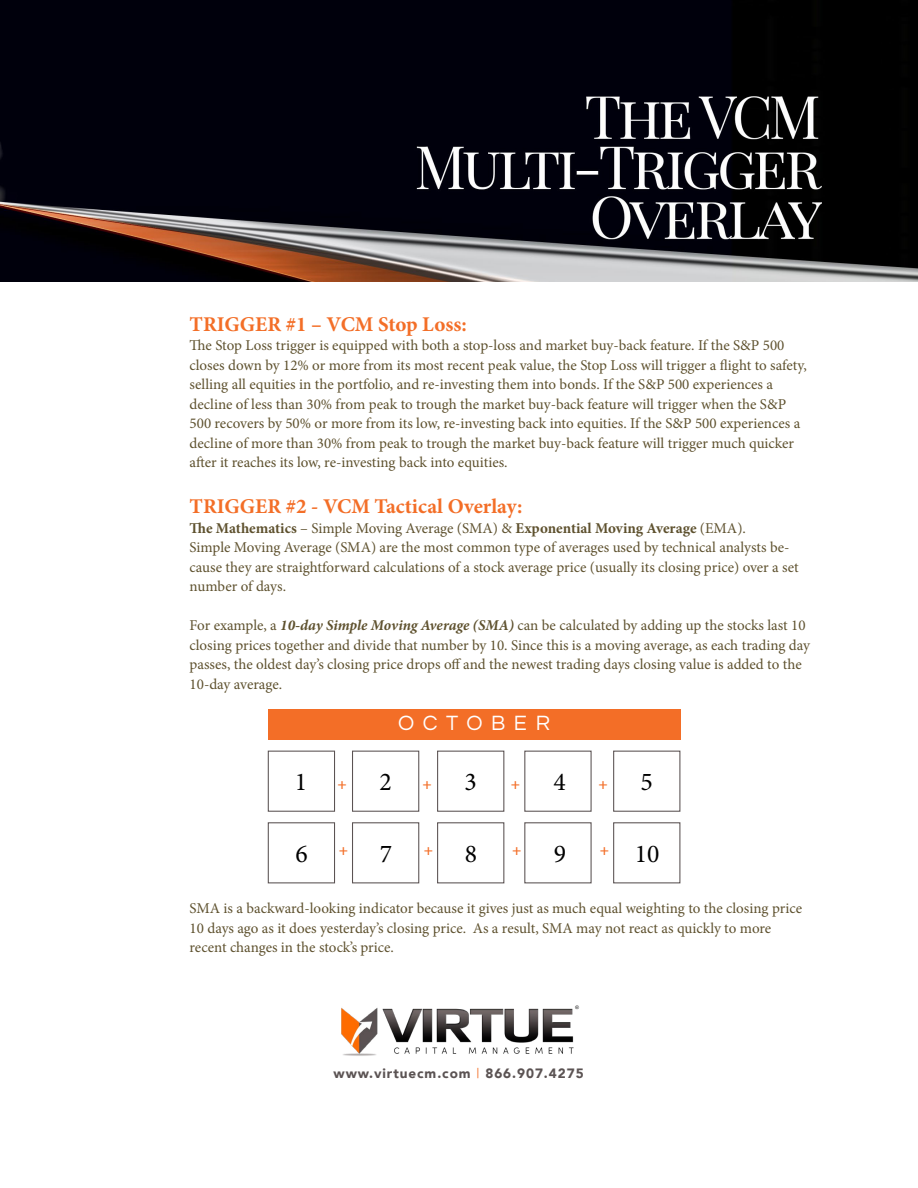
<style>
.page{position:relative;width:918px;height:1188px;background:#fff}
.page>*{position:absolute;margin:0;border:0;box-sizing:border-box;transform-origin:0 0}
.t1{font:25.65px "Minion Pro";color:#000}
.t2{font:21.6px "Questrial";letter-spacing:.4em;color:#fff}
.t3{font:700 21px "Minion Pro";color:#f36e27}
.t4{font:700 16.2px "Minion Pro";color:#f36e27}
.t5{font:15px/19.5px "Minion Pro";color:#5e512e}
.t6{font:900 13.5px "Avenir";letter-spacing:.07em;color:#5b5353}
.s1{font-weight:700}
.s2{font-weight:700;font-style:italic}
.s3{font-weight:400;color:#f36e27}
</style>
<div class="page">
<img style="left:341px;top:1005px;width:239px;height:51px">
<img style="left:0;top:0;width:918px;height:282px">
<div style="left:268px;top:710px;width:412px;height:30px;background:#f36e27"></div>
<div style="left:268px;top:751px;width:67px;height:61px;border:1px solid #5b5353"></div>
<div style="left:352px;top:751px;width:67px;height:61px;border:1px solid #5b5353"></div>
<div style="left:437px;top:751px;width:67px;height:61px;border:1px solid #5b5353"></div>
<div style="left:524px;top:751px;width:68px;height:61px;border:1px solid #5b5353"></div>
<div style="left:613px;top:751px;width:67px;height:61px;border:1px solid #5b5353"></div>
<div style="left:268px;top:822px;width:67px;height:61px;border:1px solid #5b5353"></div>
<div style="left:352px;top:822px;width:67px;height:61px;border:1px solid #5b5353"></div>
<div style="left:437px;top:822px;width:67px;height:61px;border:1px solid #5b5353"></div>
<div style="left:524px;top:822px;width:68px;height:61px;border:1px solid #5b5353"></div>
<div style="left:613px;top:822px;width:67px;height:61px;border:1px solid #5b5353"></div>
<h3 class="t3" style="left:190px;top:309px;width:279px">TRIGGER #1 – VCM Stop Loss:</h3>
<p class="t5" style="left:190px;top:336px;width:619px">The Stop Loss trigger is equipped with both a stop-loss and market buy-back feature. If the S&amp;P 500 closes down by 12% or more from its most recent peak value, the Stop Loss will trigger a flight to safety, selling all equities in the portfolio, and re-investing them into bonds. If the S&amp;P 500 experiences a decline of less than 30% from peak to trough the market buy-back feature will trigger when the S&amp;P 500 recovers by 50% or more from its low, re-investing back into equities. If the S&amp;P 500 experiences a decline of more than 30% from peak to trough the market buy-back feature will trigger much quicker after it reaches its low, re-investing back into equities.</p>
<h3 class="t3" style="left:190px;top:492px;width:334px">TRIGGER #2 - VCM Tactical Overlay:</h3>
<p class="t5" style="left:190px;top:518px;width:611px"><span class="s1">The Mathematics</span> – Simple Moving Average (SMA) &amp; <span class="s1">Exponential Moving Average</span> (EMA).<br>Simple Moving Average (SMA) are the most common type of averages used by technical analysts be&shy;cause they are straightforward calculations of a stock average price (usually its closing price) over a set number of days.</p>
<p class="t5" style="left:190px;top:616px;width:622px">For example, a <span class="s2">10-day Simple Moving Average (SMA)</span> can be calculated by adding up the stocks last 10 closing prices together and divide that number by 10. Since this is a moving average, as each trading day passes, the oldest day’s closing price drops off and the newest trading days closing value is added to the 10-day average.</p>
<h2 class="t2" style="left:398px;top:713px;width:153px">OCTOBER</h2>
<h1 class="t1" style="left:295px;top:765px;width:14px">1</h1>
<h1 class="t1" style="left:379px;top:765px;width:14px">2</h1>
<h1 class="t1" style="left:465px;top:765px;width:14px">3</h1>
<h1 class="t1" style="left:553px;top:765px;width:14px">4</h1>
<h1 class="t1" style="left:641px;top:765px;width:14px">5</h1>
<p class="t4" style="left:337px;top:773px;width:11px">+</p>
<p class="t4" style="left:423px;top:773px;width:11px">+</p>
<p class="t4" style="left:511px;top:773px;width:11px">+</p>
<p class="t4" style="left:599px;top:773px;width:11px">+</p>
<h1 class="t1" style="left:295px;top:837px;width:14px">6</h1>
<h1 class="t1" style="left:380px;top:837px;width:14px">7</h1>
<h1 class="t1" style="left:465px;top:837px;width:14px">8</h1>
<h1 class="t1" style="left:554px;top:837px;width:14px">9</h1>
<h1 class="t1" style="left:635px;top:837px;width:26px">10</h1>
<p class="t4" style="left:339px;top:838px;width:11px">+</p>
<p class="t4" style="left:424px;top:838px;width:11px">+</p>
<p class="t4" style="left:512px;top:838px;width:11px">+</p>
<p class="t4" style="left:600px;top:838px;width:11px">+</p>
<p class="t5" style="left:190px;top:899px;width:614px">SMA is a backward-looking indicator because it gives just as much equal weighting to the closing price<br>10 days ago as it does yesterday’s closing price. As a result, SMA may not react as quickly to more recent changes in the stock’s price.</p>
<p class="t6" style="left:334px;top:1061px;width:252px">www.virtuecm.com <span class="s3">|</span> 866.907.4275</p>
</div>
